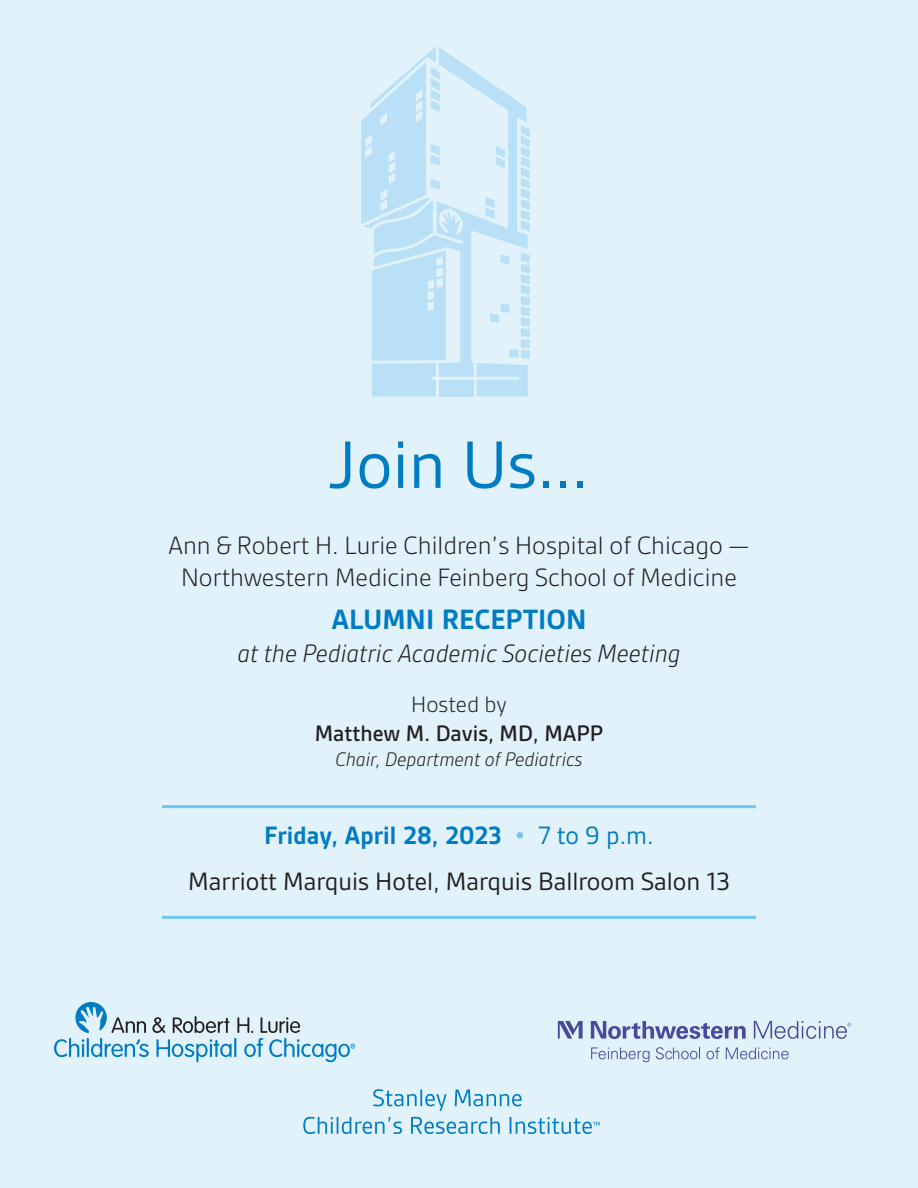
<style>
.page{position:relative;width:918px;height:1188px;background:#e1f2fb}
.page>*{position:absolute;margin:0;border:0;box-sizing:border-box;transform-origin:0 0}
.t1{font:72px "Gesta";color:#007cc2}
.t2{font:700 30px "Gesta";color:#007cc2}
.t3{font:300 27px/32.4px "Gesta";color:#231f20;text-align:center}
.t4{font:27px/45.9px "Gesta";color:#231f20;text-align:center}
.t5{font:italic 300 27px "Gesta";color:#231f20}
.t6{font:500 24px "Gesta";color:#231f20}
.t7{font:300 24px "Gesta";color:#231f20}
.t8{font:italic 300 21px "Gesta";color:#231f20}
.s1{font-weight:700;color:#007cc2}
.s2{font-weight:700;color:#6fc6ef}
.s3{color:#007cc2}
</style>
<div class="page">
<hr style="left:162px;top:805px;width:594px;height:3px;background:#6fc6ef">
<hr style="left:162px;top:916px;width:594px;height:3px;background:#6fc6ef">
<svg style="left:54px;top:1002px;width:301px;height:60px"></svg>
<svg style="left:591px;top:1047px;width:59px;height:15px"></svg>
<svg style="left:656px;top:1047px;width:44px;height:12px"></svg>
<svg style="left:707px;top:1047px;width:13px;height:12px"></svg>
<svg style="left:726px;top:1047px;width:63px;height:12px"></svg>
<svg style="left:591px;top:1021px;width:155px;height:18px"></svg>
<svg style="left:558px;top:1021px;width:25px;height:18px"></svg>
<svg style="left:754px;top:1021px;width:97px;height:18px"></svg>
<svg style="left:373px;top:1089px;width:73px;height:22px"></svg>
<svg style="left:455px;top:1089px;width:67px;height:17px"></svg>
<svg style="left:303px;top:1117px;width:99px;height:17px"></svg>
<svg style="left:411px;top:1117px;width:89px;height:17px"></svg>
<svg style="left:510px;top:1117px;width:90px;height:17px"></svg>
<svg style="left:528px;top:129px;width:2px;height:102px"></svg>
<div style="left:439px;top:380px;width:35px;height:17px;background:#b9e0f6"></div>
<svg style="left:476px;top:254px;width:54px;height:143px"></svg>
<svg style="left:446px;top:52px;width:82px;height:325px"></svg>
<svg style="left:361px;top:47px;width:85px;height:350px"></svg>
<h1 class="t1" style="left:329px;top:426px;width:261px">Join Us...</h1>
<p class="t3" style="left:169px;top:529px;width:582px">Ann &amp; Robert H. Lurie Children’s Hospital of Chicago —<br>Northwestern Medicine Feinberg School of Medicine</p>
<p class="t2" style="left:331px;top:603px;width:257px">ALUMNI RECEPTION</p>
<p class="t5" style="left:237px;top:638px;width:445px">at the Pediatric Academic Societies Meeting</p>
<p class="t7" style="left:411px;top:691px;width:97px">Hosted by</p>
<p class="t6" style="left:315px;top:720px;width:290px">Matthew M. Davis, MD, MAPP</p>
<p class="t8" style="left:335px;top:748px;width:249px">Chair, Department of Pediatrics</p>
<p class="t4" style="left:188px;top:813px;width:543px"><span class="s1">Friday, April 28, 2023</span> <span class="s2">•</span> <span class="s3">7 to 9 p.m.<br></span>Marriott Marquis Hotel, Marquis Ballroom Salon 13</p>
</div>
